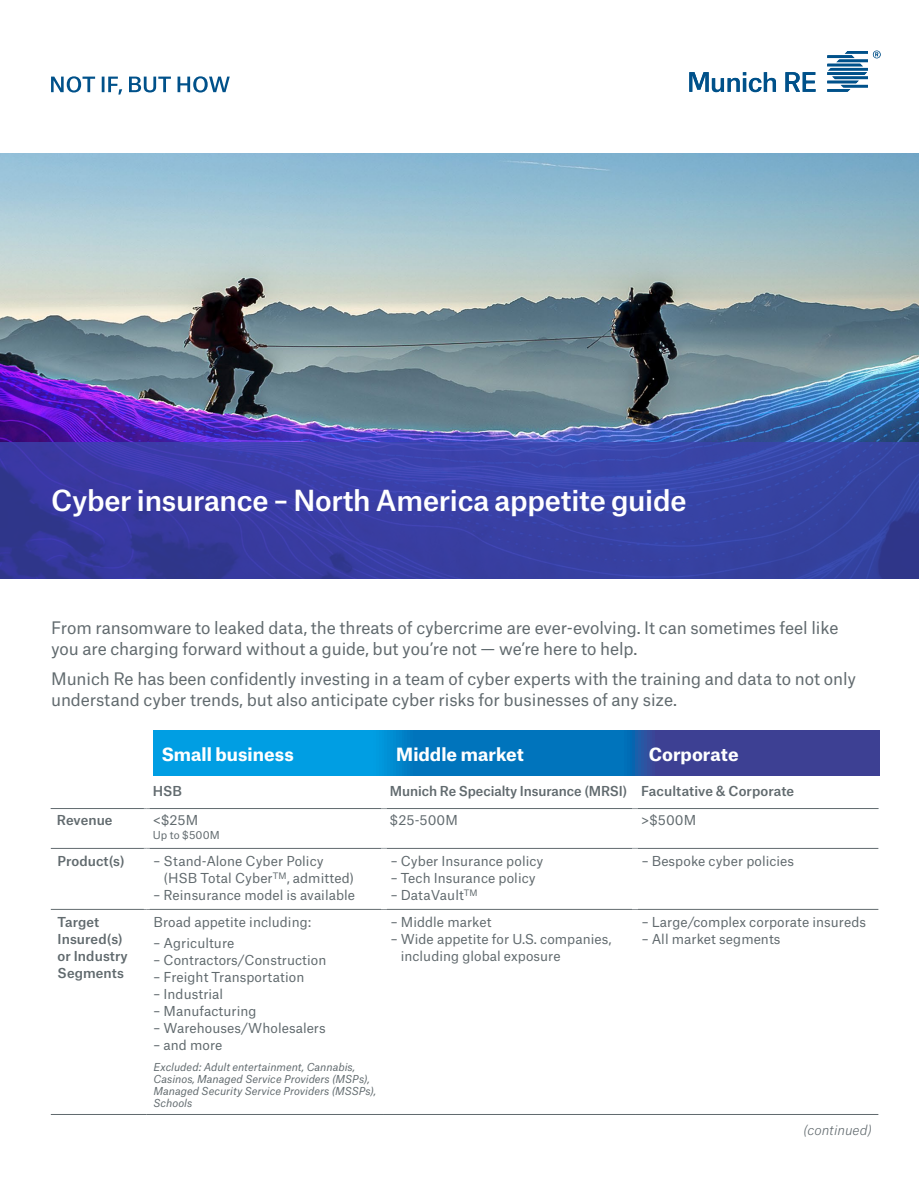
<style>
.page{position:relative;width:919px;height:1187px;background:#fff}
.page>*{position:absolute;margin:0;border:0;box-sizing:border-box;transform-origin:0 0}
.t1{font:500 27.75px "Munich Re";letter-spacing:-.01em;color:#fff}
.t2{font:700 17.4px "Munich Re";letter-spacing:.005em;color:#fff}
.t3{font:16.5px/21.3px "Munich Re";letter-spacing:-.005em;color:#616a6e}
.t4{font:13.2px/17px "Munich Re";letter-spacing:.005em;color:#616a6e}
.t5{font:500 13.2px/17px "Munich Re";color:#616a6e}
.t6{font:italic 300 13.2px "Munich Re";letter-spacing:.005em;color:#616a6e}
.t7{font:italic 10.5px/12px "Munich Re";color:#616a6e}
.t8{font:10.5px "Munich Re";letter-spacing:.005em;color:#616a6e}
</style>
<div class="page">
<img style="left:0;top:153px;width:918px;height:289px">
<svg style="left:0;top:442px;width:918px;height:136px;background:#383fa3"></svg>
<svg style="left:689px;top:50px;width:191px;height:42px"></svg>
<svg style="left:51px;top:76px;width:179px;height:19px"></svg>
<hr style="left:51px;top:808px;width:96px;height:1px;background:#616a6e">
<hr style="left:147px;top:808px;width:237px;height:1px;background:#616a6e">
<hr style="left:384px;top:808px;width:251px;height:1px;background:#616a6e">
<hr style="left:635px;top:808px;width:243px;height:1px;background:#616a6e">
<hr style="left:51px;top:848px;width:96px;height:1px;background:#616a6e">
<hr style="left:51px;top:909px;width:96px;height:1px;background:#616a6e">
<hr style="left:147px;top:848px;width:237px;height:1px;background:#616a6e">
<hr style="left:147px;top:909px;width:237px;height:1px;background:#616a6e">
<div style="left:144px;top:848px;width:6px;height:61px;background:#fff"></div>
<hr style="left:384px;top:848px;width:251px;height:1px;background:#616a6e">
<hr style="left:384px;top:909px;width:251px;height:1px;background:#616a6e">
<div style="left:381px;top:848px;width:6px;height:61px;background:#fff"></div>
<hr style="left:635px;top:848px;width:243px;height:1px;background:#616a6e">
<hr style="left:635px;top:909px;width:243px;height:1px;background:#616a6e">
<div style="left:632px;top:848px;width:6px;height:61px;background:#fff"></div>
<hr style="left:51px;top:1114px;width:96px;height:1px;background:#616a6e">
<hr style="left:147px;top:1114px;width:237px;height:1px;background:#616a6e">
<hr style="left:384px;top:1114px;width:251px;height:1px;background:#616a6e">
<hr style="left:635px;top:1114px;width:243px;height:1px;background:#616a6e">
<svg style="left:153px;top:730px;width:726px;height:45px;background:#1371bb"></svg>
<h1 class="t1" style="left:51px;top:477px;width:637px">Cyber insurance – North America appetite guide</h1>
<p class="t3" style="left:51px;top:615px;width:788px">From ransomware to leaked data, the threats of cybercrime are ever-evolving. It can sometimes feel like you are charging forward without a guide, but you’re not — we’re here to help.</p>
<p class="t3" style="left:51px;top:666px;width:806px">Munich Re has been confidently investing in a team of cyber experts with the training and data to not only understand cyber trends, but also anticipate cyber risks for businesses of any size.</p>
<h2 class="t2" style="left:162px;top:740px;width:134px">Small business</h2>
<h2 class="t2" style="left:396px;top:740px;width:129px">Middle market</h2>
<h2 class="t2" style="left:648px;top:740px;width:91px">Corporate</h2>
<p class="t5" style="left:153px;top:780px;width:31px">HSB</p>
<p class="t5" style="left:390px;top:780px;width:405px">Munich Re Specialty Insurance (MRSI) Facultative &amp; Corporate</p>
<p class="t5" style="left:57px;top:810px;width:57px">Revenue</p>
<p class="t4" style="left:153px;top:810px;width:47px">&lt;$25M</p>
<p class="t8" style="left:153px;top:826px;width:69px">Up to $500M</p>
<p class="t5" style="left:58px;top:850px;width:68px">Product(s)</p>
<p class="t4" style="left:163px;top:850px;width:192px;text-indent:-10px">– Stand-Alone Cyber Policy (HSB Total Cyber<sup>TM</sup>, admitted)</p>
<p class="t4" style="left:153px;top:884px;width:203px">– Reinsurance model is available</p>
<p class="t5" style="left:58px;top:911px;width:72px">Target<br>Insured(s) or Industry<br>Segments</p>
<p class="t4" style="left:153px;top:911px;width:159px">Broad appetite including:</p>
<p class="t4" style="left:153px;top:933px;width:82px">– Agriculture</p>
<p class="t4" style="left:153px;top:950px;width:174px">– Contractors/Construction</p>
<p class="t4" style="left:153px;top:967px;width:152px">– Freight Transportation</p>
<p class="t4" style="left:153px;top:984px;width:71px">– Industrial</p>
<p class="t4" style="left:153px;top:1001px;width:104px">– Manufacturing</p>
<p class="t4" style="left:153px;top:1018px;width:173px">– Warehouses/Wholesalers</p>
<p class="t4" style="left:153px;top:1035px;width:70px">– and more</p>
<p class="t7" style="left:153px;top:1059px;width:224px">Excluded: Adult entertainment, Cannabis, Casinos, Managed Service Providers (MSPs), Managed Security Service Providers (MSSPs), Schools</p>
<p class="t4" style="left:390px;top:810px;width:69px">$25-500M</p>
<p class="t4" style="left:641px;top:810px;width:57px">&gt;$500M</p>
<p class="t4" style="left:391px;top:850px;width:154px">– Cyber Insurance policy</p>
<p class="t4" style="left:391px;top:867px;width:146px">– Tech Insurance policy</p>
<p class="t4" style="left:391px;top:884px;width:88px">– DataVault<sup>TM</sup></p>
<p class="t4" style="left:391px;top:911px;width:102px">– Middle market</p>
<p class="t4" style="left:401px;top:928px;width:212px;text-indent:-10px">– Wide appetite for U.S. companies, including global exposure</p>
<p class="t4" style="left:641px;top:850px;width:154px">– Bespoke cyber policies</p>
<p class="t4" style="left:641px;top:911px;width:226px">– Large/complex corporate insureds</p>
<p class="t4" style="left:641px;top:928px;width:140px">– All market segments</p>
<p class="t6" style="left:803px;top:1119px;width:69px">(continued)</p>
</div>
